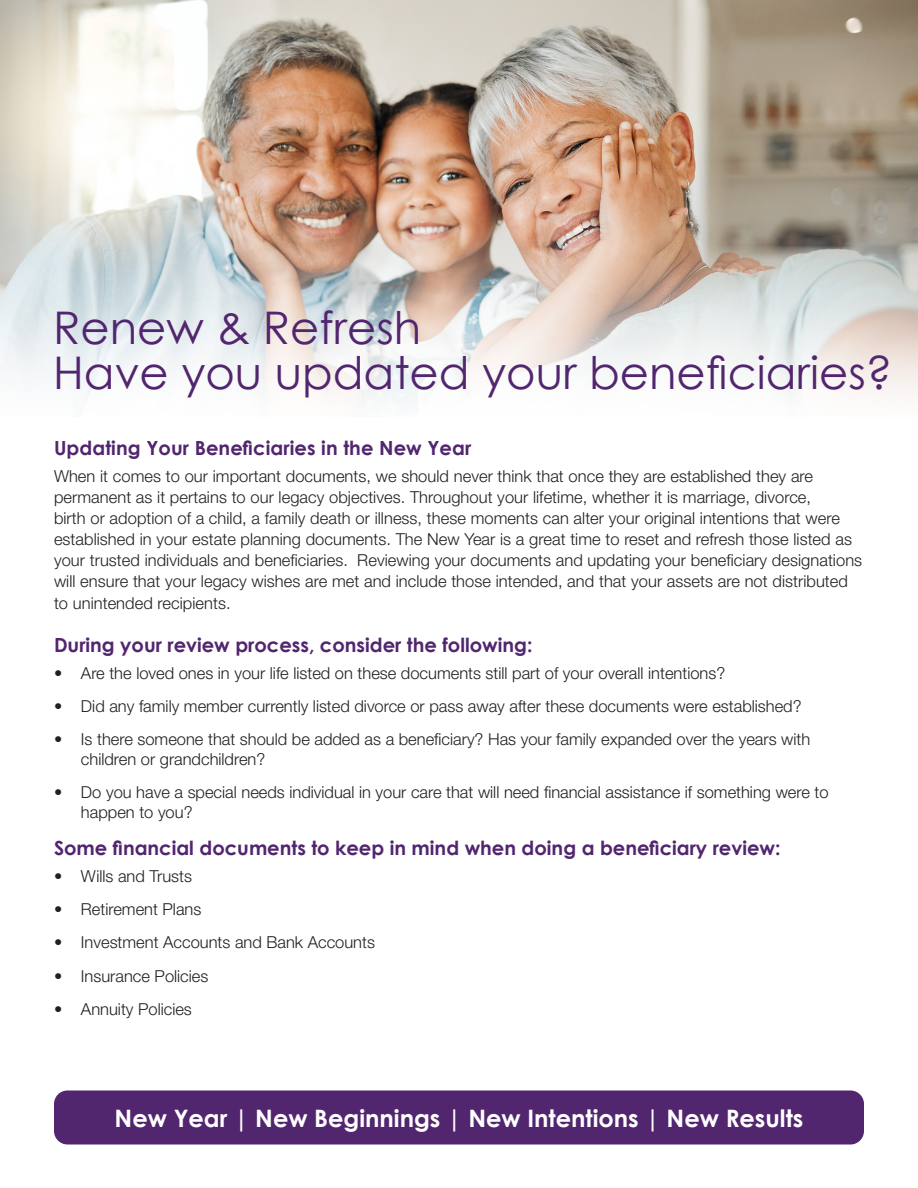
<style>
.page{position:relative;width:918px;height:1188px;background:#fff}
.page>*{position:absolute;margin:0;border:0;box-sizing:border-box;transform-origin:0 0}
.t1{font:45px/45px "Century Gothic";color:#52256f}
.t2{font:700 24px "Century Gothic";color:#fff}
.t3{font:700 19.5px "Century Gothic";color:#52256f}
.t4{font:300 16.5px/21px "Helvetica Neue LT Std";letter-spacing:.005em;color:#231f20}
</style>
<div class="page">
<img style="left:0;top:0;width:918px;height:401px">
<div style="left:54px;top:1090px;width:810px;height:54px;background:#52256f;border-radius:14px"></div>
<p class="t1" style="left:53px;top:304px;width:841px">Renew &amp; Refresh<br>Have you updated your beneficiaries?</p>
<h1 class="t3" style="left:54px;top:433px;width:419px">Updating Your Beneficiaries in the New Year</h1>
<p class="t4" style="left:54px;top:466px;width:810px">When it comes to our important documents, we should never think that once they are established they are permanent as it pertains to our legacy objectives. Throughout your lifetime, whether it is marriage, divorce,<br>birth or adoption of a child, a family death or illness, these moments can alter your original intentions that were established in your estate planning documents. The New Year is a great time to reset and refresh those listed as your trusted individuals and beneficiaries. Reviewing your documents and updating your beneficiary designations will ensure that your legacy wishes are met and include those intended, and that your assets are not distributed to unintended recipients.</p>
<h1 class="t3" style="left:54px;top:630px;width:480px">During your review process, consider the following:</h1>
<p class="t4" style="left:54px;top:662px;width:673px">• Are the loved ones in your life listed on these documents still part of your overall intentions?</p>
<p class="t4" style="left:54px;top:695px;width:749px">• Did any family member currently listed divorce or pass away after these documents were established?</p>
<p class="t4" style="left:81px;top:729px;width:731px;line-height:19.8px;text-indent:-27px">• Is there someone that should be added as a beneficiary? Has your family expanded over the years with children or grandchildren?</p>
<p class="t4" style="left:81px;top:782px;width:749px;line-height:19.8px;text-indent:-27px">• Do you have a special needs individual in your care that will need financial assistance if something were to happen to you?</p>
<h1 class="t3" style="left:54px;top:833px;width:728px">Some financial documents to keep in mind when doing a beneficiary review:</h1>
<p class="t4" style="left:54px;top:865px;width:139px">• Wills and Trusts</p>
<p class="t4" style="left:54px;top:898px;width:149px">• Retirement Plans</p>
<p class="t4" style="left:54px;top:932px;width:322px">• Investment Accounts and Bank Accounts</p>
<p class="t4" style="left:54px;top:965px;width:156px">• Insurance Policies</p>
<p class="t4" style="left:54px;top:998px;width:139px">• Annuity Policies</p>
<p class="t2" style="left:115px;top:1100px;width:690px">New Year | New Beginnings | New Intentions | New Results</p>
</div>
